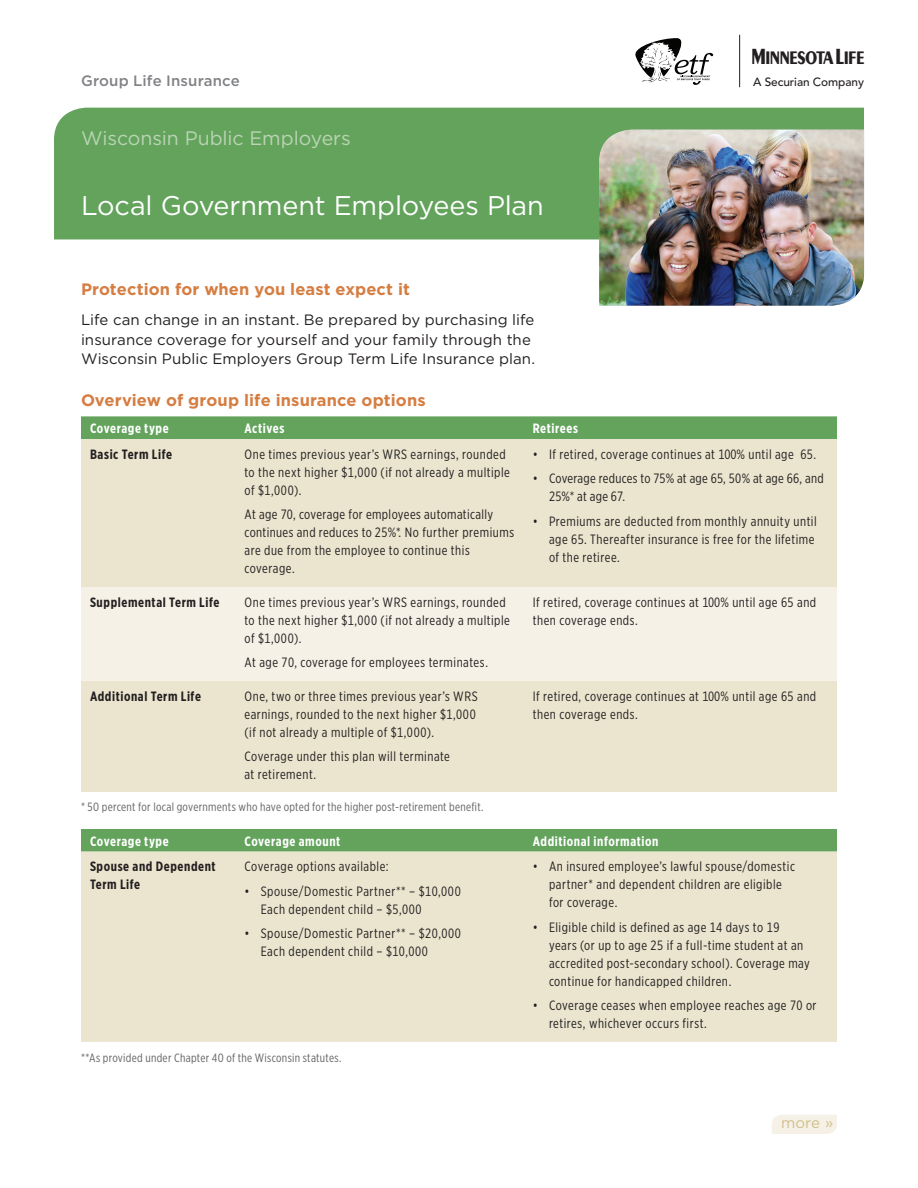
<style>
.page{position:relative;width:918px;height:1188px;background:#fff}
.page>*{position:absolute;margin:0;border:0;box-sizing:border-box;transform-origin:0 0}
.Headline_1_18_22{font:27px "Gotham";letter-spacing:-.005em;color:#fff}
.t1{font:19.8px "Minnesota Life Postscript";color:#231f20}
.t2{font:19.5px "Gotham";letter-spacing:-.005em;color:#bad4b4}
.Subhead_11_13{font:700 16.5px "Gotham";letter-spacing:.005em;color:#d67d41}
.Intro_10_13{font:15px/19.5px "Gotham";letter-spacing:.005em;color:#231f20}
.t3{font:500 15px "Gotham";letter-spacing:.01em;color:#808285}
.t4{font:15px "Gotham";color:#d0bf8b}
.Narrow_body_9_12{font:13.5px/18px "Gotham X Narrow";letter-spacing:.04em;color:#231f20}
.Narrow_body_9_12-2{font:700 13.5px/18px "Gotham X Narrow";letter-spacing:.045em;color:#231f20}
.Narrow_body_9_12-3{font:700 13.5px "Gotham X Narrow";letter-spacing:.04em;color:#fff}
.Narrow_body_9_12-4{font:13.5px/18px "Gotham X Narrow";letter-spacing:.02em;color:#231f20}
.Foot_Disclosure_Sour{font:12px "Gotham X Narrow";letter-spacing:.025em;color:#636366}
.t5{font:500 11.85px "Avenir";letter-spacing:-.005em;color:#231f20}
</style>
<div class="page">
<div style="left:54px;top:108px;width:810px;height:131px;background:#63a35c"></div>
<img style="left:599px;top:130px;width:265px;height:176px">
<svg style="left:635px;top:38px;width:79px;height:47px"></svg>
<svg style="left:772px;top:1115px;width:65px;height:19px"></svg>
<div style="left:81px;top:416px;width:756px;height:23px;background:#63a35c"></div>
<div style="left:81px;top:439px;width:756px;height:603px;background:#ebe5cf"></div>
<div style="left:81px;top:587px;width:756px;height:94px;background:#f5f1e6"></div>
<div style="left:81px;top:793px;width:756px;height:36px;background:#fff"></div>
<hr style="left:739px;top:35px;width:1px;height:52px;background:#231f20">
<p class="t3" style="left:81px;top:71px;width:160px">Group Life Insurance</p>
<h3 class="t2" style="left:81px;top:126px;width:271px">Wisconsin Public Employers</h3>
<p class="Headline_1_18_22" style="left:81px;top:188px;width:464px">Local Government Employees Plan</p>
<h2 class="t1" style="left:752px;top:49px;width:113px">m</h2>
<p class="t5" style="left:753px;top:75px;width:112px">A Securian Company</p>
<p class="Subhead_11_13" style="left:81px;top:278px;width:330px">Protection for when you least expect it</p>
<p class="Intro_10_13" style="left:81px;top:310px;width:456px">Life can change in an instant. Be prepared by purchasing life insurance coverage for yourself and your family through the<br>Wisconsin Public Employers Group Term Life Insurance plan.</p>
<p class="Subhead_11_13" style="left:81px;top:389px;width:346px">Overview of group life insurance options</p>
<p class="Narrow_body_9_12-3" style="left:90px;top:420px;width:80px">Coverage type</p>
<p class="Narrow_body_9_12-3" style="left:244px;top:420px;width:41px">Actives</p>
<p class="Narrow_body_9_12-3" style="left:533px;top:420px;width:47px">Retirees</p>
<p class="Narrow_body_9_12-2" style="left:90px;top:445px;width:83px">Basic Term Life</p>
<p class="Narrow_body_9_12" style="left:244px;top:445px;width:267px">One times previous year’s WRS earnings, rounded to the next higher $1,000 (if not already a multiple of $1,000).</p>
<p class="Narrow_body_9_12" style="left:244px;top:506px;width:271px">At age 70, coverage for employees automatically continues and reduces to 25%*. No further premiums are due from the employee to continue this coverage.</p>
<p class="Narrow_body_9_12" style="left:533px;top:445px;width:285px">• If retired, coverage continues at 100% until age 65.</p>
<p class="Narrow_body_9_12-4" style="left:549px;top:470px;width:276px;text-indent:-16px">• Coverage reduces to 75% at age 65, 50% at age 66, and<br>25%* at age 67.</p>
<p class="Narrow_body_9_12" style="left:549px;top:512px;width:269px;text-indent:-16px">• Premiums are deducted from monthly annuity until age 65. Thereafter insurance is free for the lifetime of the retiree.</p>
<p class="Narrow_body_9_12-2" style="left:90px;top:593px;width:131px">Supplemental Term Life</p>
<p class="Narrow_body_9_12" style="left:244px;top:593px;width:267px">One times previous year’s WRS earnings, rounded to the next higher $1,000 (if not already a multiple of $1,000).</p>
<p class="Narrow_body_9_12" style="left:244px;top:653px;width:245px">At age 70, coverage for employees terminates.</p>
<p class="Narrow_body_9_12-2" style="left:90px;top:687px;width:112px">Additional Term Life</p>
<p class="Narrow_body_9_12" style="left:244px;top:687px;width:235px">One, two or three times previous year’s WRS earnings, rounded to the next higher $1,000 (if not already a multiple of $1,000).</p>
<p class="Narrow_body_9_12" style="left:244px;top:747px;width:207px">Coverage under this plan will terminate at retirement.</p>
<p class="Narrow_body_9_12" style="left:533px;top:593px;width:285px">If retired, coverage continues at 100% until age 65 and then coverage ends.</p>
<p class="Narrow_body_9_12" style="left:533px;top:687px;width:285px">If retired, coverage continues at 100% until age 65 and then coverage ends.</p>
<p class="Foot_Disclosure_Sour" style="left:81px;top:800px;width:404px">* 50 percent for local governments who have opted for the higher post-retirement benefit.</p>
<p class="Narrow_body_9_12-3" style="left:90px;top:833px;width:80px">Coverage type</p>
<p class="Narrow_body_9_12-3" style="left:244px;top:833px;width:97px">Coverage amount</p>
<p class="Narrow_body_9_12-3" style="left:533px;top:833px;width:127px">Additional information</p>
<p class="Narrow_body_9_12-2" style="left:90px;top:858px;width:127px">Spouse and Dependent<br>Term Life</p>
<p class="Narrow_body_9_12" style="left:244px;top:857px;width:146px">Coverage options available:</p>
<p class="Narrow_body_9_12" style="left:549px;top:857px;width:248px;text-indent:-16px">• An insured employee’s lawful spouse/domestic partner* and dependent children are eligible for coverage.</p>
<p class="Narrow_body_9_12" style="left:549px;top:918px;width:263px;text-indent:-16px">• Eligible child is defined as age 14 days to 19 years (or up to age 25 if a full-time student at an accredited post-secondary school). Coverage may continue for handicapped children.</p>
<p class="Narrow_body_9_12" style="left:549px;top:996px;width:269px;text-indent:-16px">• Coverage ceases when employee reaches age 70 or retires, whichever occurs first.</p>
<p class="Narrow_body_9_12" style="left:261px;top:882px;width:202px;text-indent:-16px">• Spouse/Domestic Partner** – $10,000<br>Each dependent child – $5,000</p>
<p class="Narrow_body_9_12" style="left:261px;top:924px;width:202px;text-indent:-16px">• Spouse/Domestic Partner** – $20,000<br>Each dependent child – $10,000</p>
<p class="Foot_Disclosure_Sour" style="left:81px;top:1051px;width:262px">**As provided under Chapter 40 of the Wisconsin statutes.</p>
<p class="t4" style="left:781px;top:1113px;width:54px">more »</p>
</div>
